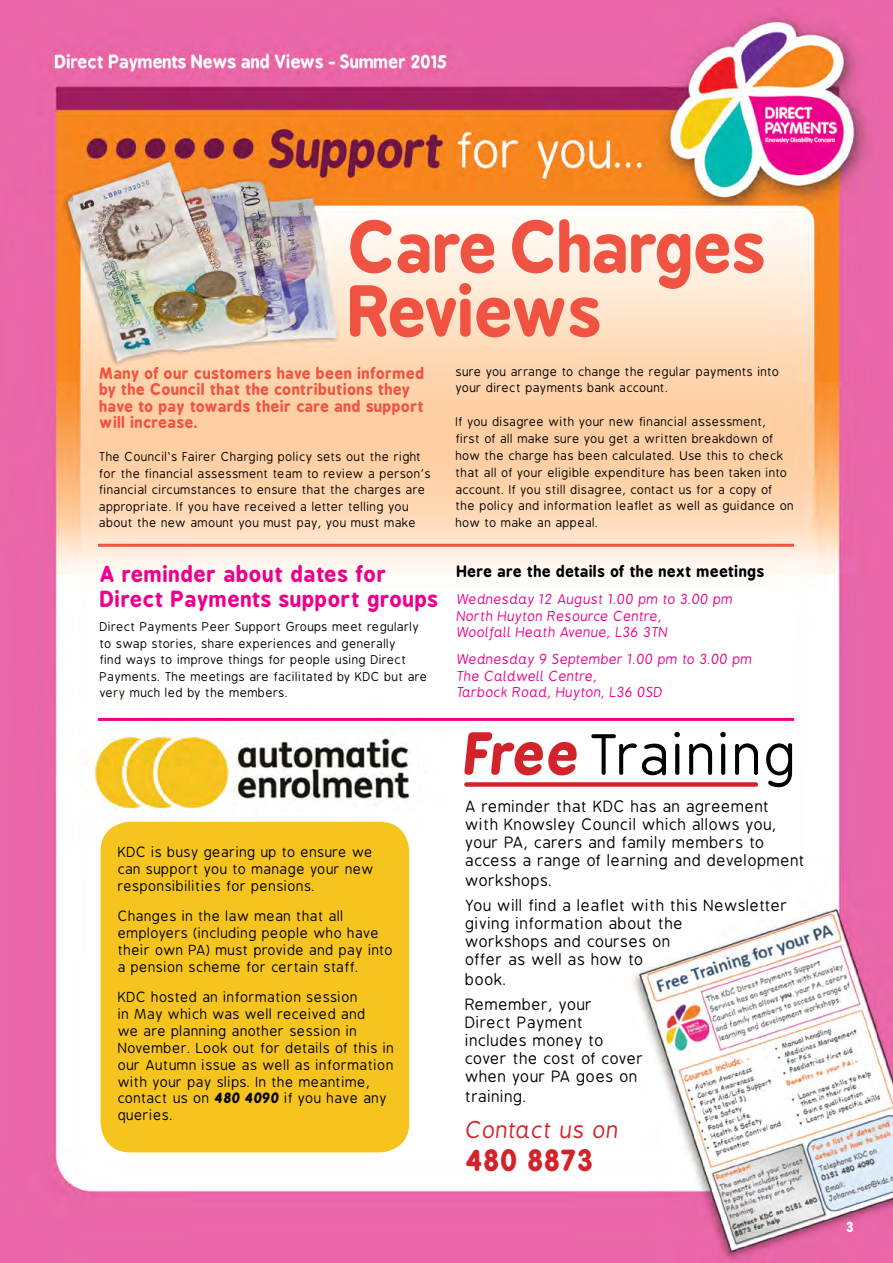
<style>
.page{position:relative;width:893px;height:1263px;background:#fff}
.page>*{position:absolute;margin:0;border:0;box-sizing:border-box;transform-origin:0 0}
.t1{font:700 66px/63.9px "B Preplay";color:#f05341}
.t2{font:54.75px "B Preplay";letter-spacing:.04em;color:#000}
.t3{font:700 28.5px "B Preplay";letter-spacing:.04em;color:#d2232a}
.t4{font:italic 22.5px "B Preplay";letter-spacing:.04em;color:#d2232a}
.t5{font:700 21px/25.5px "B Preplay";letter-spacing:.04em;color:#ec008c}
.t6{font:15.45px/18px "B Preplay";letter-spacing:.04em;color:#000}
.t7{font:700 15px/16.5px "B Preplay";letter-spacing:.04em;color:#f05341}
.t8{font:700 15px "B Preplay";letter-spacing:.04em;color:#000}
.t9{font:13.8px/16.8px "B Preplay";letter-spacing:.04em;color:#000}
.t10{font:italic 13.5px/16.5px "B Preplay";letter-spacing:.04em;color:#ec008c}
.t11{font:700 13.5px "B Preplay";color:#fff}
.t12{font:12px/16.5px "B Preplay";letter-spacing:.04em;color:#000}
.s1{font-weight:700;font-style:italic}
.s2{font-weight:700;font-style:italic;color:#d2232a}
</style>
<div class="page">
<img style="left:0;top:0;width:893px;height:1263px">
<hr style="left:98px;top:718px;width:696px;height:3px;background:#ec008c">
<hr style="left:98px;top:544px;width:696px;height:3px;background:#f05341">
<div style="left:101px;top:822px;width:308px;height:330px;background:#f5c41f;border-radius:30px"></div>
<div style="left:466px;top:782px;width:290px;height:5px;background:#d2232a"></div>
<h1 class="t1" style="left:349px;top:216px;width:418px">Care Charges<br>Reviews</h1>
<p class="t7" style="left:100px;top:365px;width:326px">Many of our customers have been informed by the Council that the contributions they have to pay towards their care and support will increase.</p>
<p class="t12" style="left:100px;top:449px;width:333px">The Council‘s Fairer Charging policy sets out the right for the financial assessment team to review a person’s financial circumstances to ensure that the charges are appropriate. If you have received a letter telling you about the new amount you must pay, you must make</p>
<h3 class="t5" style="left:100px;top:561px;width:339px">A reminder about dates for<br>Direct Payments support groups</h3>
<p class="t12" style="left:100px;top:619px;width:329px">Direct Payments Peer Support Groups meet regularly to swap stories, share experiences and generally<br>find ways to improve things for people using Direct Payments. The meetings are facilitated by KDC but are very much led by the members.</p>
<p class="t9" style="left:118px;top:844px;width:257px;text-align:justify">KDC is busy gearing up to ensure we can support you to manage your new responsibilities for pensions.</p>
<p class="t9" style="left:118px;top:908px;width:276px">Changes in the law mean that all employers (including people who have their own PA) must provide and pay into a pension scheme for certain staff.</p>
<p class="t9" style="left:118px;top:989px;width:278px">KDC hosted an information session<br>in May which was well received and<br>we are planning another session in<br>November. Look out for details of this in our Autumn issue as well as information with your pay slips. In the meantime, contact us on <span class="s1">480 4090</span> if you have any queries.</p>
<p class="t12" style="left:456px;top:363px;width:325px">sure you arrange to change the regular payments into your direct payments bank account.</p>
<p class="t12" style="left:456px;top:414px;width:340px">If you disagree with your new financial assessment,<br>first of all make sure you get a written breakdown of how the charge has been calculated. Use this to check that all of your eligible expenditure has been taken into account. If you still disagree, contact us for a copy of the policy and information leaflet as well as guidance on how to make an appeal.</p>
<p class="t8" style="left:457px;top:562px;width:309px">Here are the details of the next meetings</p>
<p class="t10" style="left:457px;top:591px;width:277px">Wednesday 12 August 1.00 pm to 3.00 pm<br>North Huyton Resource Centre,<br>Woolfall Heath Avenue, L36 3TN</p>
<p class="t10" style="left:457px;top:651px;width:297px">Wednesday 9 September 1.00 pm to 3.00 pm<br>The Caldwell Centre,<br>Tarbock Road, Huyton, L36 0SD</p>
<h2 class="t2" style="left:466px;top:726px;width:334px"><span class="s2">Free</span> Training</h2>
<p class="t6" style="left:466px;top:798px;width:341px">A reminder that KDC has an agreement with Knowsley Council which allows you, your PA, carers and family members to access a range of learning and development</p>
<p class="t6" style="left:466px;top:868px;width:323px;line-height:25.5px">workshops.<br>You will find a leaflet with this Newsletter</p>
<p class="t6" style="left:466px;top:915px;width:219px">giving information about the workshops and courses on offer as well as how to</p>
<p class="t6" style="left:466px;top:967px;width:128px;line-height:25.5px">book.<br>Remember, your</p>
<p class="t6" style="left:466px;top:1014px;width:179px">Direct Payment includes money to cover the cost of cover when your PA goes on</p>
<p class="t6" style="left:466px;top:1088px;width:63px">training.</p>
<h3 class="t4" style="left:466px;top:1118px;width:154px">Contact us on</h3>
<h3 class="t3" style="left:466px;top:1143px;width:129px">480 8873</h3>
<p class="t11" style="left:846px;top:1218px;width:9px">3</p>
</div>
